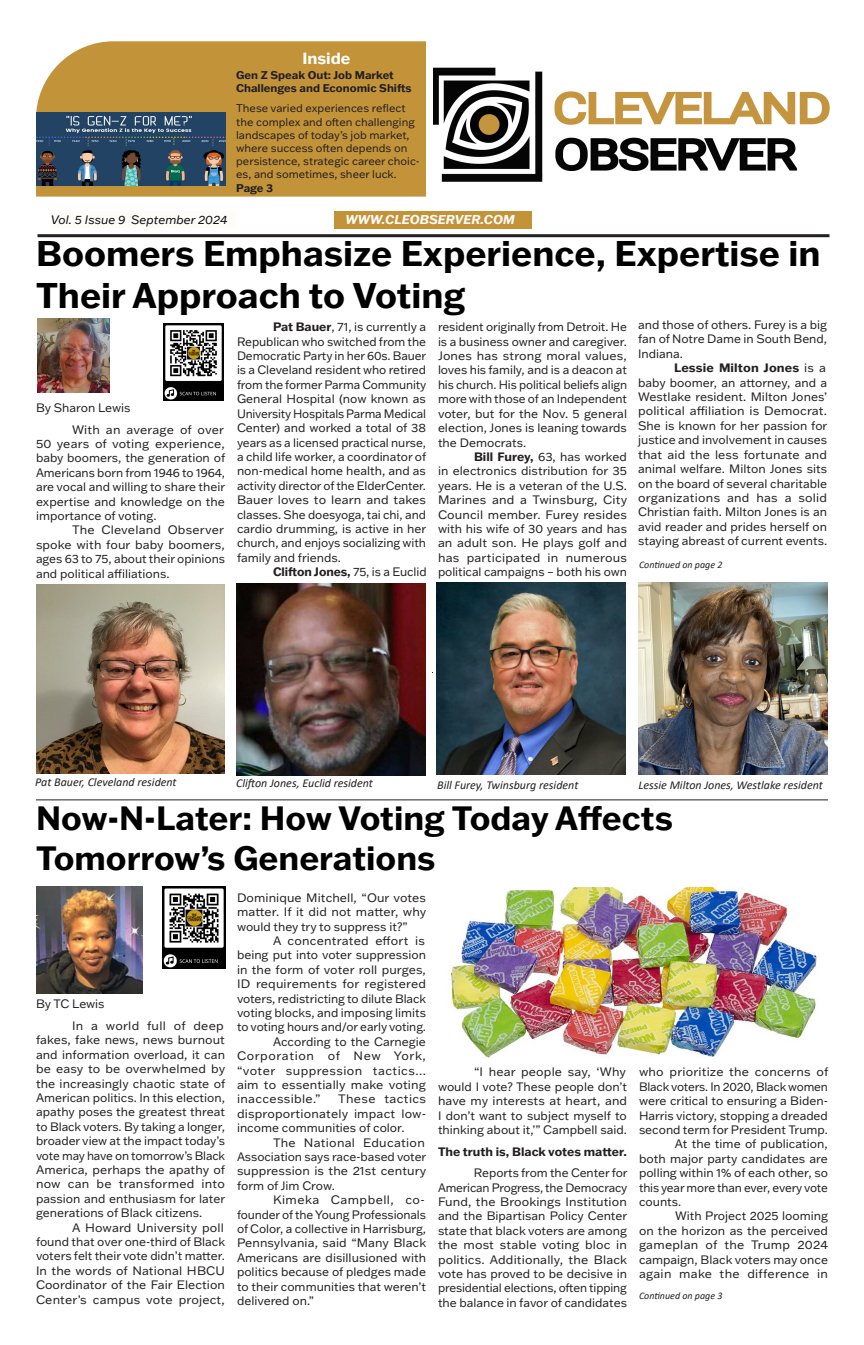
<style>
.page{position:relative;width:864px;height:1345px;background:#fff}
.page>*{position:absolute;margin:0;border:0;box-sizing:border-box;transform-origin:0 0}
.Paragraph_Style_2{font:700 35px/42px "Franklin Gothic ATF";color:#000}
.Paragraph_Style_2-2{font:700 33px/39.6px "Franklin Gothic ATF";color:#000}
.t1{font:700 15.9px "Franklin Gothic ATF";color:#fff}
.t2{font:italic 700 12.6px "Franklin Gothic ATF";color:#fefafc}
.t3{font:12px/14.4px "Franklin Gothic ATF";color:#231f20;text-align:justify}
.t4{font:italic 12px "Calibri";color:#231f20}
.t5{font:700 12px "Franklin Gothic ATF";color:#231f20}
.t6{font:italic 12px "Franklin Gothic ATF";color:#0c0a0f}
.t7{font:11px/13.2px "Franklin Gothic ATF";color:#231f20}
.t8{font:700 11px/13.2px "Franklin Gothic ATF";color:#231f20}
.t9{font:italic 10px "Calibri";color:#231f20}
.s1{font-weight:700}
.s2{font-weight:400}
</style>
<div class="page">
<div style="left:36px;top:41px;width:390px;height:156px;background:#c3933a"></div>
<div style="left:51px;top:211px;width:185px;height:17px;background:#fefcf9"></div>
<hr style="left:37px;top:234px;width:792px;height:3px;background:#231f20">
<div style="left:334px;top:211px;width:197px;height:17px;background:#c39337"></div>
<img style="left:434px;top:67px;width:396px;height:115px">
<hr style="left:36px;top:799px;width:792px;height:1px;background:#231f20">
<img style="left:36px;top:886px;width:107px;height:107px">
<img style="left:450px;top:887px;width:367px;height:171px">
<img style="left:36px;top:113px;width:190px;height:72px">
<img style="left:37px;top:318px;width:72px;height:75px">
<img style="left:236px;top:583px;width:189px;height:192px">
<img style="left:437px;top:582px;width:189px;height:192px">
<img style="left:638px;top:582px;width:189px;height:192px">
<img style="left:36px;top:584px;width:189px;height:189px">
<img style="left:164px;top:323px;width:59px;height:78px">
<img style="left:162px;top:886px;width:63px;height:82px">
<h3 class="t1" style="left:302px;top:47px;width:50px">Inside</h3>
<p class="t6" style="left:51px;top:212px;width:178px">Vol. 5 Issue 9 September 2024</p>
<p class="t8" style="left:236px;top:68px;width:177px">Gen Z Speak Out: Job Market<br>Challenges and Economic Shifts</p>
<p class="t7" style="left:236px;top:102px;width:185px">These varied experiences reflect the complex and often challenging landscapes of today’s job market, where success often depends on persistence, strategic career choic&shy;es, and sometimes, sheer luck.</p>
<p class="t8" style="left:236px;top:181px;width:39px">Page 3</p>
<p class="t2" style="left:346px;top:211px;width:171px">WWW.CLEOBSERVER.COM</p>
<p class="Paragraph_Style_2" style="left:36px;top:232px;width:786px">Boomers Emphasize Experience, Expertise in<br>Their Approach to Voting</p>
<p class="t3" style="left:36px;top:400px;width:96px">By Sharon Lewis</p>
<p class="t3" style="left:36px;top:422px;width:191px;text-indent:36px">With an average of over 50 years of voting experience, baby boomers, the generation of Americans born from 1946 to 1964, are vocal and willing to share their expertise and knowledge on the importance of voting.</p>
<p class="t3" style="left:36px;top:522px;width:191px;text-indent:36px">The Cleveland Observer spoke with four baby boomers, ages 63 to 75, about their opinions and political affiliations.</p>
<p class="t3" style="left:237px;top:319px;width:191px;text-indent:36px"><span class="s1">Pat Bauer</span>, 71, is currently a Republican who switched from the Democratic Party in her 60s. Bauer is a Cleveland resident who retired from the former Parma Community General Hospital (now known as University Hospitals Parma Medical Center) and worked a total of 38 years as a licensed practical nurse, a child life worker, a coordinator of non-medical home health, and as activity director of the ElderCenter.<br>Bauer loves to learn and takes classes. She doesyoga, tai chi, and cardio drumming, is active in her church, and enjoys socializing with family and friends.</p>
<p class="t5" style="left:273px;top:564px;width:155px">Clifton Jones, <span class="s2">75, is a Euclid</span></p>
<p class="t3" style="left:438px;top:319px;width:191px">resident originally from Detroit. He is a business owner and caregiver.<br>Jones has strong moral values, loves his family, and is a deacon at his church. His political beliefs align more with those of an Independent voter, but for the Nov. 5 general election, Jones is leaning towards the Democrats.</p>
<p class="t3" style="left:438px;top:449px;width:191px;text-indent:36px"><span class="s1">Bill Furey,</span> 63, has worked in electronics distribution for 35 years. He is a veteran of the U.S.<br>Marines and a Twinsburg, City Council member. Furey resides with his wife of 30 years and has an adult son. He plays golf and has participated in numerous political campaigns – both his own</p>
<p class="t3" style="left:638px;top:317px;width:190px">and those of others. Furey is a big fan of Notre Dame in South Bend, Indiana.</p>
<p class="t3" style="left:638px;top:360px;width:191px;text-align:left;text-indent:36px"><span class="s1">Lessie Milton Jones</span> is a baby boomer, an attorney, and a<br>Westlake resident. Milton Jones’ political affiliation is Democrat.<br>She is known for her passion for justice and involvement in causes that aid the less fortunate and animal welfare. Milton Jones sits on the board of several charitable organizations and has a solid<br>Christian faith. Milton Jones is an avid reader and prides herself on staying abreast of current events.</p>
<p class="t9" style="left:639px;top:558px;width:85px">Continued on page 2</p>
<p class="t4" style="left:35px;top:774px;width:143px">Pat Bauer, Cleveland resident</p>
<p class="t4" style="left:236px;top:775px;width:138px">Clifton Jones, Euclid resident</p>
<p class="t4" style="left:437px;top:776px;width:143px">Bill Furey, Twinsburg resident</p>
<p class="t4" style="left:638px;top:776px;width:186px">Lessie Milton Jones, Westlake resident</p>
<p class="Paragraph_Style_2-2" style="left:36px;top:798px;width:638px">Now-N-Later: How Voting Today Affects<br>Tomorrow’s Generations</p>
<p class="t3" style="left:36px;top:996px;width:70px">By TC Lewis</p>
<p class="t3" style="left:36px;top:1018px;width:191px;text-align:left;text-indent:36px">In a world full of deep fakes, fake news, news burnout and information overload, it can be easy to be overwhelmed by the increasingly chaotic state of<br>American politics. In this election, apathy poses the greatest threat to Black voters. By taking a longer, broader view at the impact today’s vote may have on tomorrow’s Black<br>America, perhaps the apathy of now can be transformed into passion and enthusiasm for later generations of Black citizens.</p>
<p class="t3" style="left:36px;top:1219px;width:191px;text-indent:36px">A Howard University poll found that over one-third of Black voters felt their vote didn’t matter.<br>In the words of National HBCU Coordinator of the Fair Election Center’s campus vote project,</p>
<p class="t3" style="left:237px;top:890px;width:191px">Dominique Mitchell, “Our votes matter. If it did not matter, why would they try to suppress it?”</p>
<p class="t3" style="left:237px;top:933px;width:191px;text-indent:36px">A concentrated effort is being put into voter suppression in the form of voter roll purges, ID requirements for registered voters, redistricting to dilute Black voting blocks, and imposing limits to voting hours and/or early voting.</p>
<p class="t3" style="left:237px;top:1034px;width:191px;text-indent:36px">According to the Carnegie Corporation of New York, “voter suppression tactics... aim to essentially make voting inaccessible.”</p>
<p class="t3" style="left:237px;top:1091px;width:191px;text-indent:101px">These tactics disproportionately impact low&shy;income communities of color.</p>
<p class="t3" style="left:237px;top:1134px;width:191px;text-align:left;text-indent:36px">The National Education<br>Association says race-based voter suppression is the 21st century form of Jim Crow.</p>
<p class="t3" style="left:237px;top:1192px;width:191px;text-indent:36px">Kimeka Campbell, co&shy;founder of the Young Professionals of Color, a collective in Harrisburg, Pennsylvania, said “Many Black Americans are disillusioned with politics because of pledges made to their communities that weren’t delivered on.”</p>
<p class="t3" style="left:438px;top:1064px;width:191px;text-indent:36px">“I hear people say, ‘Why would I vote? These people don’t have my interests at heart, and I don’t want to subject myself to thinking about it,’” Campbell said.</p>
<p class="t5" style="left:438px;top:1143px;width:190px">The truth is, Black votes matter.</p>
<p class="t3" style="left:438px;top:1165px;width:191px;text-indent:36px">Reports from the Center for American Progress, the Democracy Fund, the Brookings Institution and the Bipartisan Policy Center state that black voters are among the most stable voting bloc in politics. Additionally, the Black vote has proved to be decisive in presidential elections, often tipping the balance in favor of candidates</p>
<p class="t3" style="left:639px;top:1064px;width:191px">who prioritize the concerns of Black voters. In 2020, Black women were critical to ensuring a Biden-Harris victory, stopping a dreaded second term for President Trump.</p>
<p class="t3" style="left:639px;top:1136px;width:191px;text-indent:36px">At the time of publication, both major party candidates are polling within 1% of each other, so this year more than ever, every vote counts.</p>
<p class="t3" style="left:639px;top:1208px;width:191px;text-indent:36px">With Project 2025 looming on the horizon as the perceived gameplan of the Trump 2024 campaign, Black voters may once again make the difference in</p>
<p class="t9" style="left:639px;top:1289px;width:85px">Continued on page 3</p>
</div>
